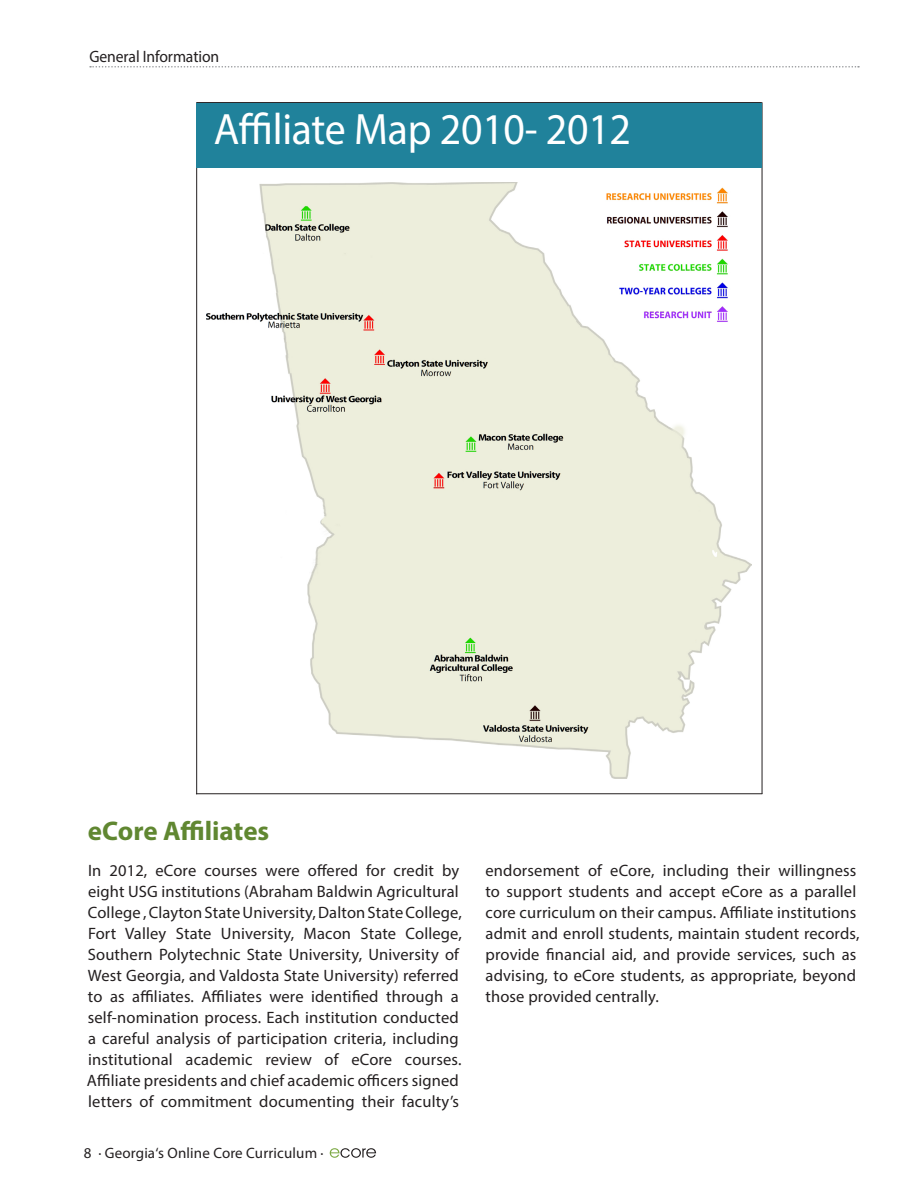
<style>
.page{position:relative;width:918px;height:1188px;background:#fff}
.page>*{position:absolute;margin:0;border:0;box-sizing:border-box;transform-origin:0 0}
.zwiti4{font:44.1px "Myriad Pro";letter-spacing:-.005em;color:#fff;scale:.95 1}
.t1{font:700 27px "Myriad Pro";letter-spacing:-.005em;color:#608731}
.über{font:16.5px/21px "Myriad Pro";letter-spacing:.01em;color:#231f20}
.über-2{font:16.5px "Myriad Pro";letter-spacing:.01em;color:#231f20;scale:.95 1}
.t2{font:15px "Myriad Pro";letter-spacing:.01em;color:#231f20}
</style>
<div class="page">
<svg style="left:330px;top:1148px;width:46px;height:10px"></svg>
<hr style="left:196px;top:102px;width:566px;height:1px;background:#231f20">
<hr style="left:196px;top:103px;width:1px;height:691px;background:#231f20">
<hr style="left:762px;top:103px;width:1px;height:691px;background:#231f20">
<hr style="left:196px;top:794px;width:566px;height:1px;background:#231f20">
<div style="left:197px;top:103px;width:565px;height:65px;background:#20829b"></div>
<img style="left:207px;top:183px;width:544px;height:595px">
<svg style="left:90px;top:66px;width:769px;height:2px"></svg>
<p class="über-2" style="left:89px;top:46px;width:138px">General Information</p>
<p class="zwiti4" style="left:214px;top:102px;width:441px">Affiliate Map 2010- 2012</p>
<p class="t1" style="left:88px;top:813px;width:183px">eCore Affiliates</p>
<p class="über" style="left:87px;top:860px;width:377px">In 2012, eCore courses were offered for credit by eight USG institutions (Abraham Baldwin Agricultural College , Clayton State University, Dalton State College, Fort Valley State University, Macon State College, Southern Polytechnic State University, University of West Georgia, and Valdosta State University) referred to as affiliates. Affiliates were identified through a self-nomination process. Each institution conducted a careful analysis of participation criteria, including institutional academic review of eCore courses.<br>Affiliate presidents and chief academic officers signed letters of commitment documenting their faculty’s</p>
<p class="über" style="left:485px;top:860px;width:375px">endorsement of eCore, including their willingness to support students and accept eCore as a parallel core curriculum on their campus. Affiliate institutions admit and enroll students, maintain student records, provide financial aid, and provide services, such as advising, to eCore students, as appropriate, beyond those provided centrally.</p>
<p class="t2" style="left:84px;top:1144px;width:241px">8 · Georgia‘s Online Core Curriculum ·</p>
</div>
